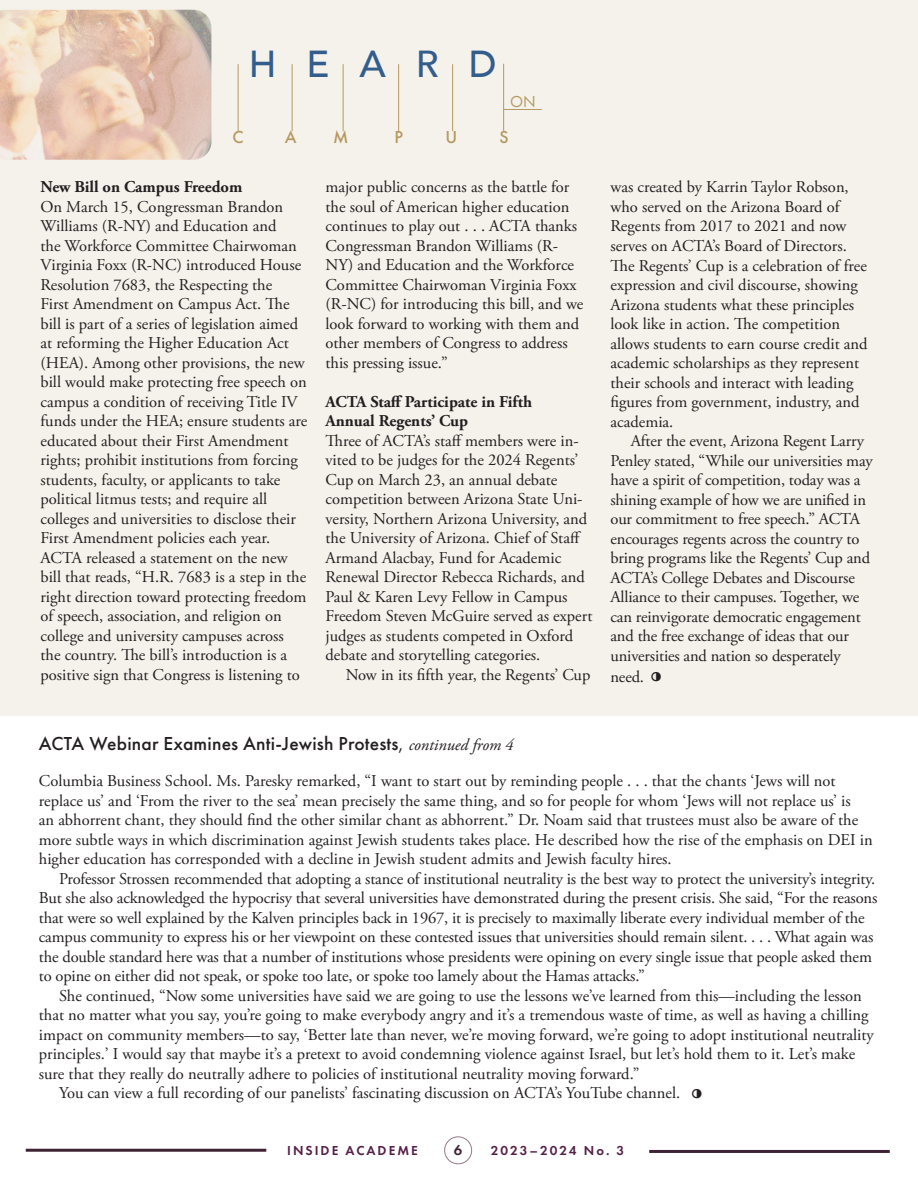
<style>
.page{position:relative;width:918px;height:1188px;background:#fff}
.page>*{position:absolute;margin:0;border:0;box-sizing:border-box;transform-origin:0 0}
.t1{font:45px "Castellar MT Std";color:#231f20}
.t2{font:500 37.5px "Avenir";letter-spacing:.8em;color:#325d8c}
.t3{font:500 19.5px "Futura PT";letter-spacing:.01em;color:#231f20}
.t4{font:500 18px "Futura PT";color:#b59960}
.t5{font:16.5px/19.5px "Adobe Garamond Pro";color:#231f20}
.t6{font:700 16.5px/19.5px "Adobe Garamond Pro";color:#231f20}
.t7{font:16.5px "Futura PT";color:#b59960}
.t8{font:600 15px "Futura PT";color:#3e2335}
.t9{font:600 13.5px "Futura PT";letter-spacing:.15em;color:#562048}
.s1{font-weight:400}
.s2{font-family:"Adobe Garamond Pro";font-weight:400;font-style:italic;font-size:16.5px}
</style>
<div class="page">
<div style="left:444px;top:1136px;width:28px;height:28px;border:1px solid #97788b;border-radius:50%"></div>
<hr style="left:649px;top:1150px;width:241px;height:3px;background:#3e2335">
<hr style="left:26px;top:1149px;width:240px;height:3px;background:#3e2335">
<div style="left:0;top:0;width:918px;height:716px;background:#f5f2ec"></div>
<hr style="left:238px;top:64px;width:1px;height:67px;background:#b59960">
<hr style="left:503px;top:109px;width:39px;height:1px;background:#b59960">
<hr style="left:292px;top:64px;width:1px;height:67px;background:#b59960">
<hr style="left:343px;top:64px;width:1px;height:67px;background:#b59960">
<hr style="left:398px;top:64px;width:1px;height:67px;background:#b59960">
<hr style="left:452px;top:64px;width:1px;height:67px;background:#b59960">
<img style="left:0;top:10px;width:211px;height:150px">
<hr style="left:503px;top:64px;width:1px;height:67px;background:#b59960">
<h2 class="t2" style="left:249px;top:31px;width:249px">HEARD</h2>
<p class="t7" style="left:510px;top:92px;width:27px">ON</p>
<p class="t4" style="left:232px;top:126px;width:13px">C</p>
<p class="t4" style="left:285px;top:126px;width:13px">A</p>
<p class="t4" style="left:333px;top:126px;width:17px">M</p>
<p class="t4" style="left:395px;top:126px;width:10px">P</p>
<p class="t4" style="left:446px;top:126px;width:13px">U</p>
<p class="t4" style="left:500px;top:126px;width:11px">S</p>
<p class="t6" style="left:40px;top:178px;width:203px">New Bill on Campus Freedom</p>
<p class="t5" style="left:40px;top:197px;width:269px">On March 15, Congressman Brandon Williams (R-NY) and Education and<br>the Workforce Committee Chairwoman Virginia Foxx (R-NC) introduced House Resolution 7683, the Respecting the<br>First Amendment on Campus Act. The bill is part of a series of legislation aimed at reforming the Higher Education Act (HEA). Among other provisions, the new bill would make protecting free speech on campus a condition of receiving Title IV funds under the HEA; ensure students are educated about their First Amendment rights; prohibit institutions from forcing students, faculty, or applicants to take political litmus tests; and require all colleges and universities to disclose their First Amendment policies each year.<br>ACTA released a statement on the new bill that reads, “H.R. 7683 is a step in the right direction toward protecting freedom of speech, association, and religion on college and university campuses across the country. The bill’s introduction is a positive sign that Congress is listening to</p>
<p class="t5" style="left:325px;top:178px;width:259px">major public concerns as the battle for the soul of American higher education continues to play out . . . ACTA thanks Congressman Brandon Williams (R-NY) and Education and the Workforce Committee Chairwoman Virginia Foxx (R-NC) for introducing this bill, and we look forward to working with them and other members of Congress to address this pressing issue.”</p>
<p class="t6" style="left:325px;top:392px;width:208px">ACTA Staff Participate in Fifth<br>Annual Regents’ Cup</p>
<p class="t5" style="left:325px;top:432px;width:268px">Three of ACTA’s staff members were in&shy;vited to be judges for the 2024 Regents’ Cup on March 23, an annual debate competition between Arizona State Uni&shy;versity, Northern Arizona University, and the University of Arizona. Chief of Staff Armand Alacbay, Fund for Academic Renewal Director Rebecca Richards, and Paul &amp; Karen Levy Fellow in Campus Freedom Steven McGuire served as expert judges as students competed in Oxford debate and storytelling categories.</p>
<p class="t5" style="left:346px;top:666px;width:246px">Now in its fifth year, the Regents’ Cup</p>
<p class="t5" style="left:610px;top:178px;width:259px">was created by Karrin Taylor Robson, who served on the Arizona Board of Regents from 2017 to 2021 and now serves on ACTA’s Board of Directors.<br>The Regents’ Cup is a celebration of free expression and civil discourse, showing Arizona students what these principles look like in action. The competition allows students to earn course credit and academic scholarships as they represent their schools and interact with leading figures from government, industry, and academia.</p>
<p class="t5" style="left:610px;top:432px;width:264px;text-indent:20px">After the event, Arizona Regent Larry Penley stated, “While our universities may have a spirit of competition, today was a shining example of how we are unified in our commitment to free speech.” ACTA encourages regents across the country to bring programs like the Regents’ Cup and ACTA’s College Debates and Discourse Alliance to their campuses. Together, we can reinvigorate democratic engagement and the free exchange of ideas that our universities and nation so desperately</p>
<p class="t5" style="left:610px;top:668px;width:35px">need.</p>
<h1 class="t1" style="left:648px;top:650px;width:17px">•</h1>
<p class="t3" style="left:39px;top:732px;width:476px">ACTA Webinar Examines Anti-Jewish Protests<span class="s1">,</span> <span class="s2">continued from 4</span></p>
<p class="t5" style="left:39px;top:772px;width:835px">Columbia Business School. Ms. Paresky remarked, “I want to start out by reminding people . . . that the chants ‘Jews will not replace us’ and ‘From the river to the sea’ mean precisely the same thing, and so for people for whom ‘Jews will not replace us’ is<br>an abhorrent chant, they should find the other similar chant as abhorrent.” Dr. Noam said that trustees must also be aware of the more subtle ways in which discrimination against Jewish students takes place. He described how the rise of the emphasis on DEI in higher education has corresponded with a decline in Jewish student admits and Jewish faculty hires.</p>
<p class="t5" style="left:39px;top:869px;width:840px;text-indent:20px">Professor Strossen recommended that adopting a stance of institutional neutrality is the best way to protect the university’s integrity.<br>But she also acknowledged the hypocrisy that several universities have demonstrated during the present crisis. She said, “For the reasons that were so well explained by the Kalven principles back in 1967, it is precisely to maximally liberate every individual member of the campus community to express his or her viewpoint on these contested issues that universities should remain silent. . . . What again was the double standard here was that a number of institutions whose presidents were opining on every single issue that people asked them to opine on either did not speak, or spoke too late, or spoke too lamely about the Hamas attacks.”</p>
<p class="t5" style="left:59px;top:986px;width:804px">She continued, “Now some universities have said we are going to use the lessons we’ve learned from this—including the lesson</p>
<p class="t5" style="left:39px;top:1006px;width:831px">that no matter what you say, you’re going to make everybody angry and it’s a tremendous waste of time, as well as having a chilling</p>
<p class="t5" style="left:39px;top:1025px;width:836px">impact on community members—to say, ‘Better late than never, we’re moving forward, we’re going to adopt institutional neutrality</p>
<p class="t5" style="left:39px;top:1045px;width:818px">principles.’ I would say that maybe it’s a pretext to avoid condemning violence against Israel, but let’s hold them to it. Let’s make</p>
<p class="t5" style="left:39px;top:1064px;width:602px">sure that they really do neutrally adhere to policies of institutional neutrality moving forward.”</p>
<p class="t5" style="left:59px;top:1084px;width:623px">You can view a full recording of our panelists’ fascinating discussion on ACTA’s YouTube channel.</p>
<h1 class="t1" style="left:689px;top:1067px;width:17px">•</h1>
<p class="t9" style="left:287px;top:1142px;width:132px">INSIDE ACADEME</p>
<p class="t8" style="left:454px;top:1141px;width:10px">6</p>
<p class="t9" style="left:491px;top:1142px;width:135px">2023–2024 No. 3</p>
</div>
